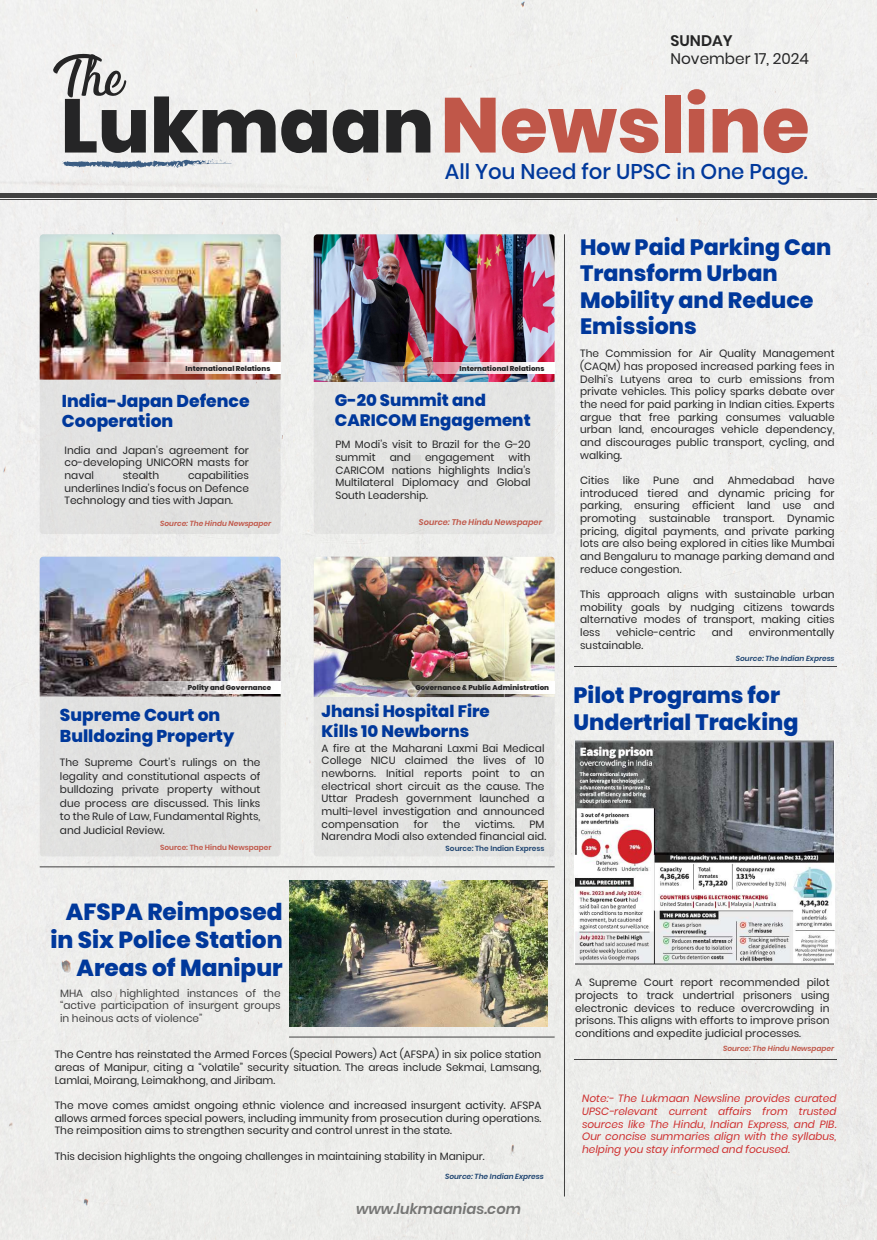
<style>
.page{position:relative;width:877px;height:1240px;background:#eeeeed}
.page>*{position:absolute;margin:0;border:0;box-sizing:border-box;transform-origin:0 0}
.t1{font:800 77.58px "Poppins";color:#c05749}
.t2{font:52.27px "Afternoonin Stereo Personal Use Re";color:#252526}
.t3{font:800 23.25px/27.9px "Poppins";color:#00389b;text-align:right}
.t4{font:800 22.18px/26.6px "Poppins";color:#00389b}
.t5{font:500 21.27px "Poppins";color:#00389b}
.t6{font:800 17.12px/20.6px "Poppins";color:#00389b}
.t7{font:800 16.57px/19.9px "Poppins";color:#00389b}
.t8{font:15.28px "Poppins";color:#252526}
.t9{font:600 15.28px "Poppins";color:#252526}
.t10{font:italic 600 14.57px "Poppins";color:#000}
.t11{font:10.55px/12.7px "Poppins";color:#252526;text-align:justify}
.t12{font:italic 10.55px/12.7px "Poppins";color:#ce3030;text-align:justify}
.t13{font:10.55px/12.7px "Poppins";color:#414141;text-align:justify}
.t14{font:italic 600 8.18px "Poppins";color:#c05749}
.t15{font:italic 600 7.38px "Poppins";color:#c05749}
.t16{font:italic 600 7.38px "Poppins";color:#1f4571}
.t17{font:600 7.38px "Poppins";color:#c05749}
.t18{font:600 7.38px "Poppins";color:#1f4571}
.t19{font:800 7.1px "Poppins";color:#252526}
.s1{font-size:75.75px;color:#252526}
</style>
<div class="page">
<div style="left:40px;top:234px;width:241px;height:300px;background:#e1e1e0;border-radius:4px"></div>
<img style="left:40px;top:234px;width:241px;height:146px">
<div style="left:314px;top:234px;width:241px;height:300px;background:#e3e4e3;border-radius:4px"></div>
<img style="left:314px;top:234px;width:241px;height:148px">
<div style="left:40px;top:557px;width:241px;height:299px;background:#e1e1df;border-radius:4px"></div>
<img style="left:40px;top:557px;width:241px;height:139px">
<div style="left:314px;top:557px;width:241px;height:299px;background:#e3e3e2;border-radius:4px"></div>
<img style="left:314px;top:557px;width:241px;height:140px">
<div style="left:0;top:193px;width:877px;height:5px;background:#414141"></div>
<hr style="left:0;top:199px;width:877px;height:1px;background:#414141">
<svg style="left:63px;top:159px;width:169px;height:10px"></svg>
<hr style="left:574px;top:1059px;width:262px;height:1px;background:#414141">
<hr style="left:574px;top:666px;width:262px;height:1px;background:#414141">
<svg style="left:107px;top:682px;width:174px;height:11px"></svg>
<svg style="left:381px;top:682px;width:174px;height:11px;background:#c5c3c0"></svg>
<svg style="left:381px;top:363px;width:174px;height:11px"></svg>
<svg style="left:107px;top:363px;width:174px;height:11px;background:#dcbeb9"></svg>
<img style="left:574px;top:740px;width:260px;height:225px">
<img style="left:289px;top:881px;width:259px;height:145px">
<hr style="left:40px;top:867px;width:515px;height:1px;background:#414141">
<hr style="left:289px;top:1037px;width:266px;height:1px;background:#414141">
<hr style="left:564px;top:234px;width:1px;height:963px;background:#414141">
<h3 class="t9" style="left:671px;top:31px;width:64px">SUNDAY</h3>
<h3 class="t8" style="left:671px;top:50px;width:140px">November 17, 2024</h3>
<h2 class="t2" style="left:55px;top:47px;width:69px">The</h2>
<h1 class="t1" style="left:61px;top:80px;width:750px"><span class="s1">Lukmaan</span>Newsline</h1>
<h3 class="t5" style="left:445px;top:159px;width:365px">All You Need for UPSC in One Page.</h3>
<p class="t19" style="left:186px;top:364px;width:86px">International Relations</p>
<p class="t19" style="left:460px;top:364px;width:86px">International Relations</p>
<h3 class="t6" style="left:62px;top:391px;width:189px">India-Japan Defence<br>Cooperation</h3>
<p class="t11" style="left:64px;top:444px;width:186px">India and Japan's agreement for co-developing UNICORN masts for naval</p>
<p class="t11" style="left:64px;top:469px;width:186px;text-indent:124px">capabilities underlines India's focus on Defence Technology and ties with Japan.</p>
<p class="t11" style="left:123px;top:469px;width:38px">stealth</p>
<p class="t15" style="left:160px;top:519px;width:113px">Source: The Hindu Newspaper</p>
<h3 class="t7" style="left:335px;top:391px;width:197px">G-20 Summit and<br>CARICOM Engagement</h3>
<p class="t11" style="left:335px;top:438px;width:197px">PM Modi's visit to Brazil for the G-20 summit</p>
<p class="t11" style="left:335px;top:451px;width:197px;text-indent:173px">with CARICOM nations highlights India's Multilateral Diplomacy and Global South Leadership.</p>
<p class="t11" style="left:390px;top:451px;width:23px">and</p>
<p class="t11" style="left:425px;top:451px;width:71px">engagement</p>
<p class="t14" style="left:419px;top:518px;width:125px">Source: The Hindu Newspaper</p>
<p class="t19" style="left:188px;top:683px;width:85px">Polity and Governance</p>
<p class="t19" style="left:415px;top:683px;width:135px">Governance &amp; Public Administration</p>
<h3 class="t6" style="left:60px;top:705px;width:176px">Supreme Court on<br>Bulldozing Property</h3>
<p class="t11" style="left:60px;top:756px;width:202px;line-height:13.5px">The Supreme Court's rulings on the legality and constitutional aspects of bulldozing private property without due process are discussed. This links to the Rule of Law, Fundamental Rights, and Judicial Review.</p>
<h3 class="t7" style="left:322px;top:701px;width:170px">Jhansi Hospital Fire<br>Kills 10 Newborns</h3>
<p class="t11" style="left:322px;top:742px;width:224px">A fire at the Maharani Laxmi Bai Medical College NICU claimed the lives of 10 newborns. Initial reports point to an electrical short circuit as the cause. The Uttar Pradesh government launched a multi-level investigation and announced compensation</p>
<p class="t11" style="left:414px;top:818px;width:16px">for</p>
<p class="t11" style="left:443px;top:818px;width:19px">the</p>
<p class="t11" style="left:475px;top:818px;width:41px">victims.</p>
<p class="t11" style="left:322px;top:818px;width:226px;text-align:right">PM<br>Narendra Modi also extended financial aid .</p>
<p class="t17" style="left:160px;top:844px;width:113px">Source: The Hindu Newspaper</p>
<p class="t18" style="left:446px;top:844px;width:100px">Source: The Indian Express</p>
<h3 class="t3" style="left:51px;top:898px;width:234px">AFSPA Reimposed in Six Police Station<br>Areas of Manipur</h3>
<p class="t13" style="left:60px;top:987px;width:222px">MHA also highlighted instances of the “active participation of insurgent groups in heinous acts of violence”</p>
<p class="t11" style="left:55px;top:1048px;width:488px">The Centre has reinstated the Armed Forces (Special Powers) Act (AFSPA) in six police station areas of Manipur, citing a “volatile” security situation. The areas include Sekmai, Lamsang, Lamlai, Moirang, Leimakhong, and Jiribam.</p>
<p class="t11" style="left:55px;top:1099px;width:488px">The move comes amidst ongoing ethnic violence and increased insurgent activity. AFSPA allows armed forces special powers, including immunity from prosecution during operations.<br>The reimposition aims to strengthen security and control unrest in the state.</p>
<p class="t11" style="left:55px;top:1150px;width:432px">This decision highlights the ongoing challenges in maintaining stability in Manipur.</p>
<p class="t16" style="left:445px;top:1172px;width:100px">Source: The Indian Express</p>
<h3 class="t10" style="left:356px;top:1200px;width:166px">www.lukmaanias.com</h3>
<h3 class="t4" style="left:580px;top:234px;width:253px">How Paid Parking Can<br>Transform Urban<br>Mobility and Reduce<br>Emissions</h3>
<p class="t11" style="left:580px;top:347px;width:256px">The Commission for Air Quality Management (CAQM) has proposed increased parking fees in Delhi's Lutyens area to curb emissions from private vehicles. This policy sparks debate over the need for paid parking in Indian cities. Experts argue that free parking consumes valuable urban land, encourages vehicle dependency, and discourages public transport, cycling, and walking.</p>
<p class="t11" style="left:580px;top:474px;width:31px">Cities</p>
<p class="t11" style="left:623px;top:474px;width:18px">like</p>
<p class="t11" style="left:653px;top:474px;width:28px">Pune</p>
<p class="t11" style="left:693px;top:474px;width:23px">and</p>
<p class="t11" style="left:728px;top:474px;width:68px">Ahmedabad</p>
<p class="t11" style="left:580px;top:474px;width:256px;text-indent:228px">have introduced tiered and dynamic pricing for parking, ensuring efficient land use and promoting sustainable transport. Dynamic pricing, digital payments, and private parking lots are also being explored in cities like Mumbai and Bengaluru to manage parking demand and reduce congestion.</p>
<p class="t11" style="left:580px;top:588px;width:256px">This approach aligns with sustainable urban mobility goals by nudging citizens towards alternative modes of transport, making cities less</p>
<p class="t11" style="left:616px;top:626px;width:81px">vehicle-centric</p>
<p class="t11" style="left:712px;top:626px;width:23px">and</p>
<p class="t11" style="left:749px;top:626px;width:87px">environmentally</p>
<p class="t11" style="left:580px;top:639px;width:65px">sustainable.</p>
<p class="t16" style="left:736px;top:654px;width:100px">Source: The Indian Express</p>
<h3 class="t4" style="left:574px;top:682px;width:227px">Pilot Programs for<br>Undertrial Tracking</h3>
<p class="t11" style="left:575px;top:976px;width:256px">A Supreme Court report recommended pilot projects to track undertrial prisoners using electronic devices to reduce overcrowding in prisons. This aligns with efforts to improve prison conditions and expedite judicial processes .</p>
<p class="t15" style="left:723px;top:1044px;width:113px">Source: The Hindu Newspaper</p>
<p class="t12" style="left:582px;top:1092px;width:256px">Note:- The Lukmaan Newsline provides curated UPSC-relevant current affairs from trusted sources like The Hindu, Indian Express, and PIB.<br>Our concise summaries align with the syllabus, helping you stay informed and focused.</p>
</div>
